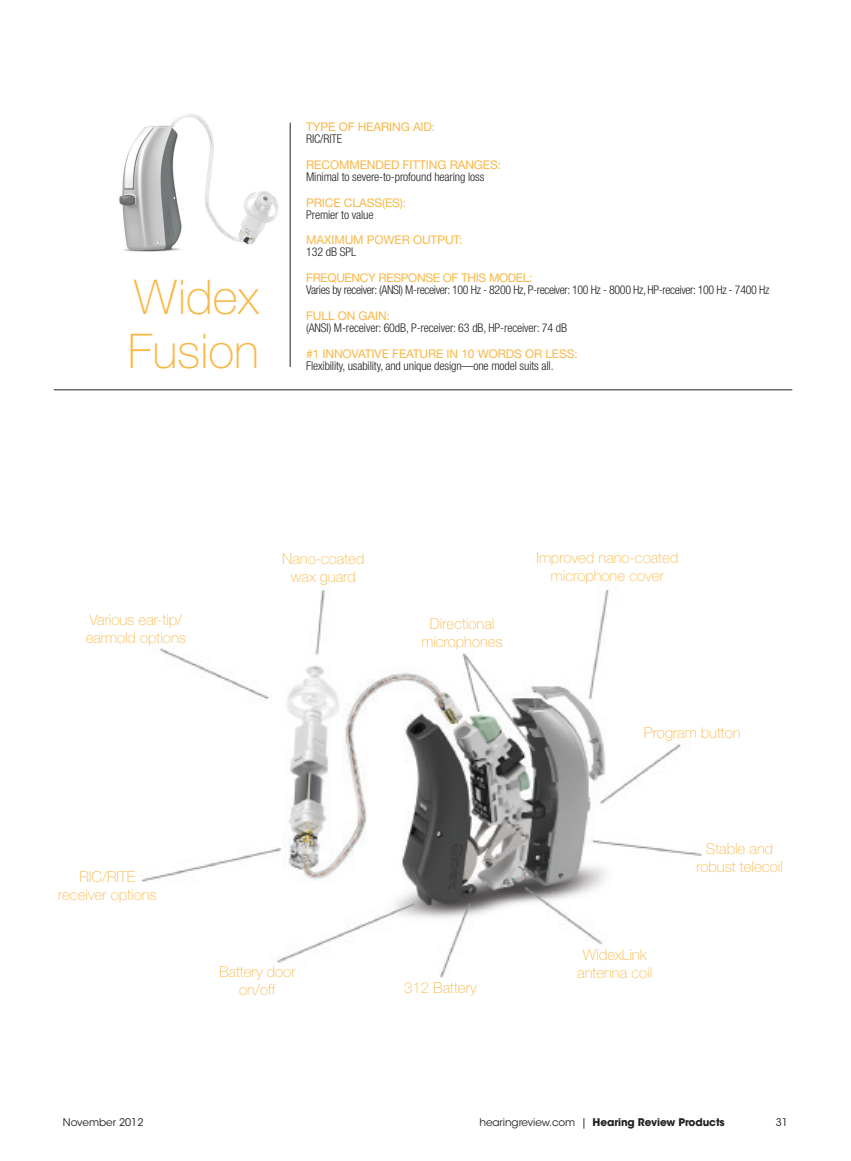
<style>
.page{position:relative;width:851px;height:1161px;background:#fff}
.page>*{position:absolute;margin:0;border:0;box-sizing:border-box;transform-origin:0 0}
.Headline{font:100 48px/54px "Helvetica Neue LT Std";color:#fab746}
.t1{font:100 15px/18px "Helvetica Neue LT Std";color:#fab746;text-align:center}
.Subhead{font:300 condensed 12px/12px "Helvetica Neue LT Std";letter-spacing:-.01em;color:#231f20}
.Subhead-2{font:300 condensed 12px/12px "Helvetica Neue LT Std";letter-spacing:-.03em;color:#231f20}
.Subhead-3{font:12px/12px "Helvetica Neue LT Std";letter-spacing:-.01em;color:#fab746}
.t2{font:700 10.5px "ITC Avant Garde Std";letter-spacing:-.01em;color:#231f20}
.t3{font:10.5px "ITC Avant Garde Std";color:#231f20}
.s1{font-weight:300;font-stretch:condensed;color:#231f20}
.s2{font-weight:400;font-stretch:normal;color:#fab746}
.s3{font-weight:400}
</style>
<div class="page">
<img style="left:119px;top:113px;width:172px;height:179px">
<img style="left:141px;top:590px;width:562px;height:388px">
<hr style="left:54px;top:390px;width:738px;height:1px;background:#231f20">
<hr style="left:290px;top:123px;width:1px;height:244px;background:#231f20">
<p class="Headline" style="left:128px;top:270px;width:133px">Widex<br>Fusion</p>
<p class="Subhead-3" style="left:306px;top:120px;width:131px">TYPE OF HEARING AID:<br><span class="s1">RIC/RITE</span></p>
<p class="Subhead" style="left:306px;top:158px;width:196px"><span class="s2">RECOMMENDED FITTING RANGES:<br></span>Minimal to severe-to-profound hearing loss</p>
<p class="Subhead-3" style="left:306px;top:196px;width:101px">PRICE CLASS(ES):<br><span class="s1">Premier to value</span></p>
<p class="Subhead-3" style="left:306px;top:234px;width:158px">MAXIMUM POWER OUTPUT:<br><span class="s1">132 dB SPL</span></p>
<p class="Subhead-2" style="left:306px;top:272px;width:464px"><span class="s2">FREQUENCY RESPONSE OF THIS MODEL:<br></span>Varies by receiver: (ANSI) M-receiver: 100 Hz - 8200 Hz, P-receiver: 100 Hz - 8000 Hz, HP-receiver: 100 Hz - 7400 Hz</p>
<p class="Subhead" style="left:306px;top:310px;width:262px"><span class="s2">FULL ON GAIN:<br></span>(ANSI) M-receiver: 60dB, P-receiver: 63 dB, HP-receiver: 74 dB</p>
<p class="Subhead" style="left:306px;top:347px;width:273px"><span class="s2">#1 INNOVATIVE FEATURE IN 10 WORDS OR LESS:<br></span>Flexibility, usability, and unique design—one model suits all.</p>
<p class="t1" style="left:86px;top:611px;width:102px;text-align:left">Various ear-tip/ earmold options</p>
<p class="t1" style="left:58px;top:868px;width:100px">RIC/RITE receiver options</p>
<p class="t1" style="left:282px;top:549px;width:84px">Nano-coated</p>
<p class="t1" style="left:291px;top:567px;width:66px">wax guard</p>
<p class="t1" style="left:430px;top:615px;width:66px">Directional</p>
<p class="t1" style="left:421px;top:633px;width:83px">microphones</p>
<p class="t1" style="left:536px;top:549px;width:143px">Improved nano-coated microphone cover</p>
<p class="t1" style="left:644px;top:723px;width:98px">Program button</p>
<p class="t1" style="left:696px;top:839px;width:88px">Stable and robust telecoil</p>
<p class="t1" style="left:219px;top:963px;width:78px">Battery door</p>
<p class="t1" style="left:239px;top:981px;width:38px">on/off</p>
<p class="t1" style="left:404px;top:978px;width:74px">312 Battery</p>
<p class="t1" style="left:583px;top:945px;width:65px">WidexLink</p>
<p class="t1" style="left:577px;top:963px;width:77px">antenna coil</p>
<p class="t3" style="left:63px;top:1116px;width:82px">November 2012</p>
<p class="t2" style="left:479px;top:1115px;width:247px"><span class="s3">hearingreview.com |</span> Hearing Review Products</p>
<p class="t3" style="left:775px;top:1116px;width:13px">31</p>
</div>
